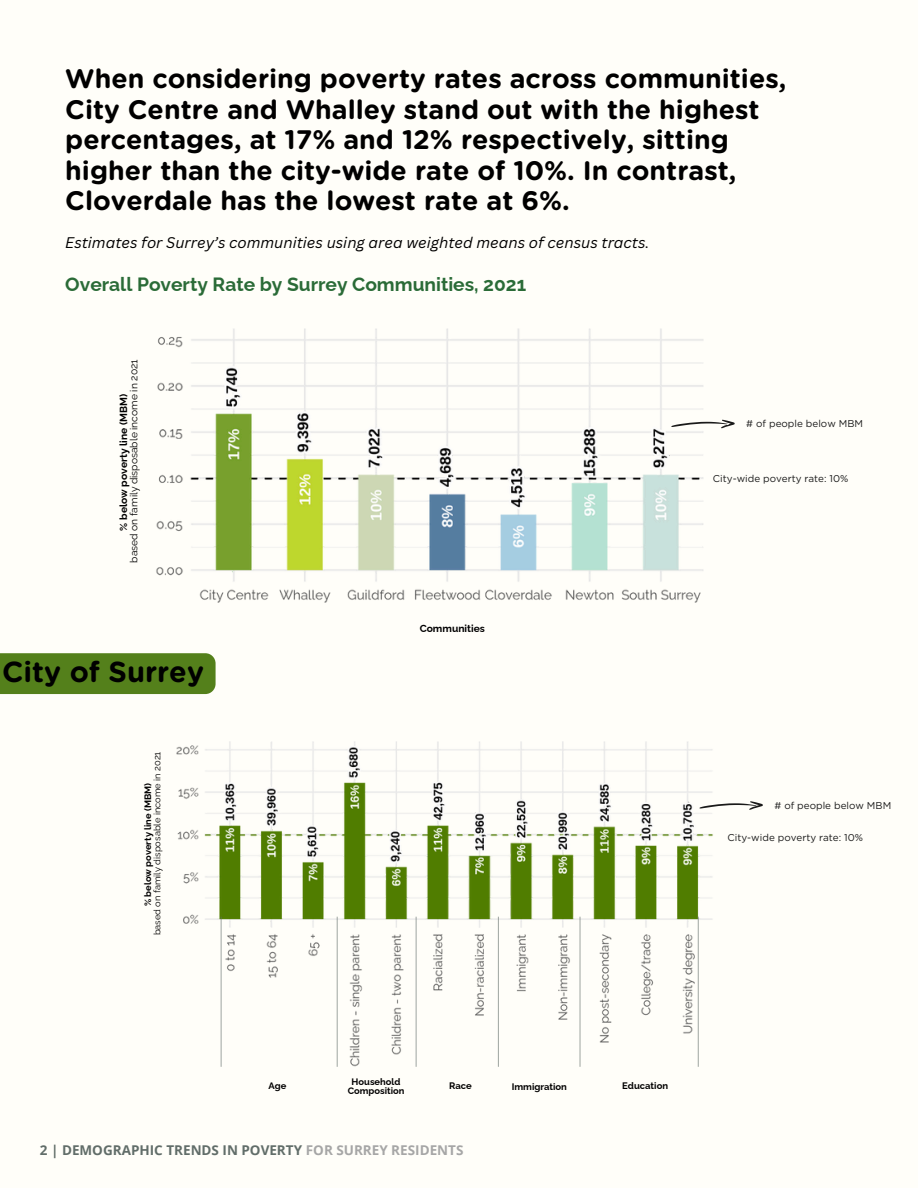
<style>
.page{position:relative;width:918px;height:1188px;background:#fffef9}
.page>*{position:absolute;margin:0;border:0;box-sizing:border-box;transform-origin:0 0}
.t1{font:700 28.95px "Gotham Rounded";color:#000}
.t2{font:700 26.7px/30.3px "Gotham Rounded";color:#000}
.t3{font:700 19.2px "Raleway";color:#2a6b37}
.t4{font:italic 15px "Canva Sans";color:#000}
.t5{font:700 13.5px "Open Sans";color:#616d69}
.t6{font:10.35px "Raleway";color:#000}
.t7{font:700 10.35px "Raleway";color:#000}
.t8{font:700 10.2px "Raleway";color:#000}
.t9{font:9.9px "Gotham";color:#1a1a1a}
.t10{font:700 9.45px "Raleway";color:#000}
.t11{font:700 9.3px/9.3px "Raleway";color:#000;text-align:center}
.t12{font:9.3px "Raleway";color:#000}
.s1{color:#a6a6a6}
</style>
<div class="page">
<img style="left:156px;top:328px;width:548px;height:275px">
<img style="left:176px;top:741px;width:537px;height:326px">
<hr style="left:337px;top:917px;width:1px;height:150px;background:#616d69">
<hr style="left:221px;top:917px;width:1px;height:150px;background:#616d69">
<hr style="left:416px;top:917px;width:1px;height:150px;background:#616d69">
<hr style="left:498px;top:917px;width:1px;height:150px;background:#616d69">
<hr style="left:579px;top:917px;width:2px;height:150px;background:#616d69">
<hr style="left:698px;top:917px;width:1px;height:150px;background:#616d69">
<svg style="left:671px;top:420px;width:63px;height:8px"></svg>
<div style="left:0;top:653px;width:216px;height:41px;background:#54801b"></div>
<svg style="left:699px;top:801px;width:63px;height:9px"></svg>
<p class="t2" style="left:65px;top:65px;width:723px">When considering poverty rates across communities, City Centre and Whalley stand out with the highest percentages, at 17% and 12% respectively, sitting higher than the city-wide rate of 10%. In contrast, Cloverdale has the lowest rate at 6%.</p>
<h5 class="t4" style="left:65px;top:232px;width:586px">Estimates for Surrey’s communities using area weighted means of census tracts.</h5>
<h2 class="t3" style="left:65px;top:273px;width:462px">Overall Poverty Rate by Surrey Communities, 2021</h2>
<p class="t6" style="left:128px;top:563px;width:205px;rotate:-90deg">based on family disposable income in 2021</p>
<p class="t7" style="left:117px;top:531px;width:138px;rotate:-90deg">% below poverty line (MBM)</p>
<h5 class="t1" style="left:2px;top:658px;width:203px">City of Surrey</h5>
<p class="t12" style="left:152px;top:935px;width:185px;rotate:-90deg">based on family disposable income in 2021</p>
<h1 class="t11" style="left:143px;top:906px;width:125px;rotate:-90deg">% below poverty line (MBM)</h1>
<p class="t8" style="left:420px;top:622px;width:67px">Communities</p>
<h5 class="t9" style="left:746px;top:418px;width:118px"># of people below MBM</h5>
<p class="t9" style="left:713px;top:472px;width:137px">City-wide poverty rate: 10%</p>
<h5 class="t9" style="left:774px;top:799px;width:118px"># of people below MBM</h5>
<h5 class="t9" style="left:728px;top:832px;width:137px">City-wide poverty rate: 10%</h5>
<p class="t11" style="left:348px;top:1077px;width:58px">Household<br>Composition</p>
<p class="t10" style="left:512px;top:1081px;width:57px">Immigration</p>
<p class="t11" style="left:269px;top:1081px;width:19px">Age</p>
<p class="t10" style="left:449px;top:1080px;width:24px">Race</p>
<p class="t10" style="left:622px;top:1080px;width:47px">Education</p>
<p class="t5" style="left:40px;top:1141px;width:425px">2 | DEMOGRAPHIC TRENDS IN POVERTY <span class="s1">FOR SURREY RESIDENTS</span></p>
</div>
